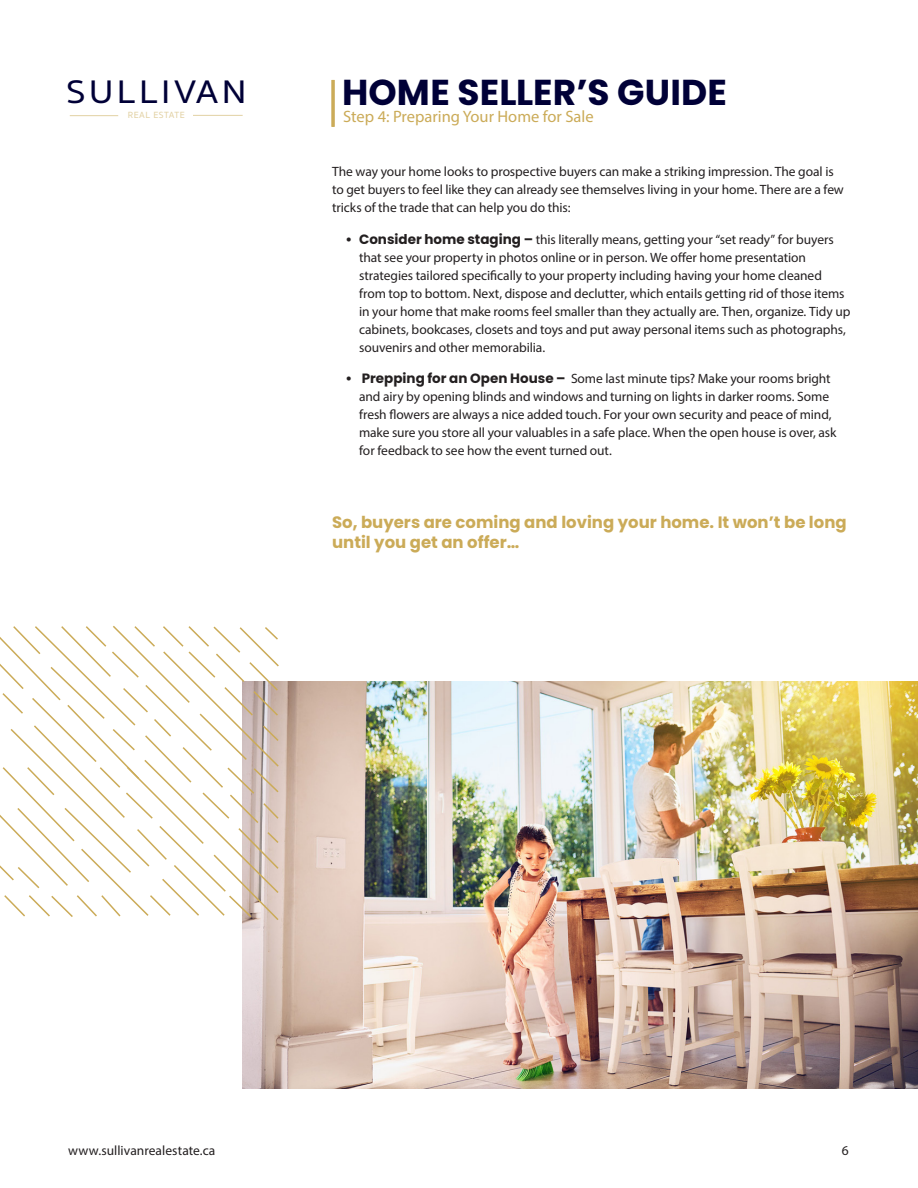
<style>
.page{position:relative;width:918px;height:1188px;background:#fff}
.page>*{position:absolute;margin:0;border:0;box-sizing:border-box;transform-origin:0 0}
.t1{font:700 36px "Poppins";letter-spacing:.005em;color:#000037}
.t2{font:500 33.45px "Sukhumvit Set";letter-spacing:.085em;color:#000037;scale:1.11 1}
.t3{font:700 16.5px/19.8px "Poppins";color:#cbab58}
.t4{font:16.5px "Myriad Pro";color:#cbab58}
.t5{font:13.5px/18px "Myriad Pro";letter-spacing:-.005em;color:#231f20}
.t6{font:500 9.15px "Sukhumvit Set";letter-spacing:.05em;color:#e2d1a3}
.s1{font-family:"Poppins";font-weight:700}
</style>
<div class="page">
<hr style="left:70px;top:115px;width:48px;height:1px;background:#e2d1a3">
<hr style="left:193px;top:115px;width:50px;height:1px;background:#e2d1a3">
<hr style="left:332px;top:80px;width:3px;height:47px;background:#cbab58">
<img style="left:242px;top:682px;width:676px;height:407px">
<svg style="left:0;top:626px;width:280px;height:296px"></svg>
<h2 class="t2" style="left:66px;top:69px;width:164px">SULLIVAN</h2>
<p class="t6" style="left:128px;top:109px;width:58px">REAL ESTATE</p>
<p class="t1" style="left:342px;top:72px;width:386px">HOME SELLER’S GUIDE</p>
<p class="t4" style="left:343px;top:106px;width:252px">Step 4: Preparing Your Home for Sale</p>
<p class="t5" style="left:332px;top:163px;width:513px">The way your home looks to prospective buyers can make a striking impression. The goal is to get buyers to feel like they can already see themselves living in your home. There are a few tricks of the trade that can help you do this:</p>
<p class="t5" style="left:359px;top:230px;width:493px;text-indent:-14px"><span class="s1">• Consider home staging –</span> this literally means, getting your “set ready” for buyers that see your property in photos online or in person. We offer home presentation strategies tailored specifically to your property including having your home cleaned from top to bottom. Next, dispose and declutter, which entails getting rid of those items in your home that make rooms feel smaller than they actually are. Then, organize. Tidy up cabinets, bookcases, closets and toys and put away personal items such as photographs, souvenirs and other memorabilia.</p>
<p class="t5" style="left:359px;top:370px;width:479px;text-indent:-14px"><span class="s1">• Prepping for an Open House –</span> Some last minute tips? Make your rooms bright and airy by opening blinds and windows and turning on lights in darker rooms. Some fresh flowers are always a nice added touch. For your own security and peace of mind, make sure you store all your valuables in a safe place. When the open house is over, ask for feedback to see how the event turned out.</p>
<p class="t3" style="left:332px;top:513px;width:516px">So, buyers are coming and loving your home. It won’t be long until you get an offer…</p>
<p class="t5" style="left:68px;top:1141px;width:149px">www.sullivanrealestate.ca</p>
<p class="t5" style="left:842px;top:1141px;width:8px">6</p>
</div>
